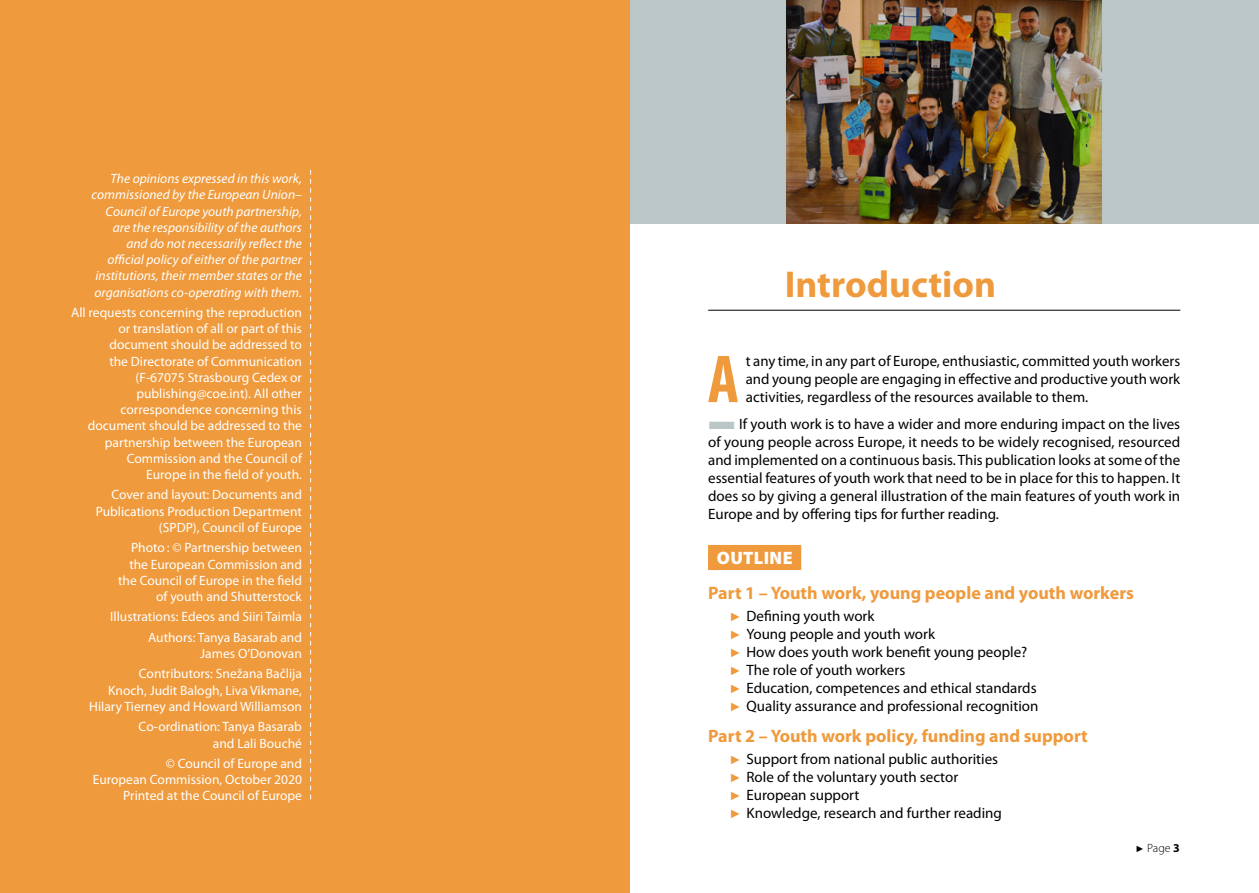
<style>
.page{position:relative;width:1259px;height:893px;background:#fff}
.page>*{position:absolute;margin:0;border:0;box-sizing:border-box;transform-origin:0 0}
.t1{font:700 condensed 68.4px "Myriad Pro";color:#ef9a3c}
.t2{font:700 37.5px "Myriad Pro";color:#ef9a3c}
.t3{font:700 18px "Myriad Pro";color:#ef9a3c}
.t4{font:900 18px "Myriad Pro";letter-spacing:.02em;color:#fff}
.t5{font:15px/18px "Myriad Pro";color:#000;text-align:justify}
.t6{font:13.5px/16.2px "Myriad Pro";color:#fff;text-align:right}
.t7{font:italic 13.5px/16.2px "Myriad Pro";color:#fff;text-align:right}
.t8{font:300 12px "Myriad Pro";color:#000}
.s1{color:#bac7c6}
.s2{font-family:"Arial";font-size:12px;color:#ef9a3c}
.s3{font-family:"Arial";font-weight:400;font-size:9px}
.s4{font-weight:700}
</style>
<div class="page">
<div style="left:629px;top:0;width:630px;height:223px;background:#bac7c6"></div>
<div style="left:0;top:0;width:629px;height:893px;background:#ef9a3c"></div>
<svg style="left:310px;top:170px;width:1px;height:629px"></svg>
<hr style="left:708px;top:310px;width:472px;height:1px;background:#000">
<div style="left:708px;top:546px;width:93px;height:24px;background:#ef9a3c"></div>
<div style="left:708px;top:545px;width:93px;height:24px;background:#ef9a3c"></div>
<img style="left:787px;top:0;width:314px;height:223px">
<p class="t7" style="left:92px;top:170px;width:212px">The opinions expressed in this work, commissioned by the European Union– Council of Europe youth partnership, are the responsibility of the authors and do not necessarily reflect the official policy of either of the partner institutions, their member states or the organisations co-operating with them.</p>
<p class="t6" style="left:71px;top:304px;width:232px">All requests concerning the reproduction or translation of all or part of this document should be addressed to<br>the Directorate of Communication (F-67075 Strasbourg Cedex or publishing@coe.int). All other correspondence concerning this document should be addressed to the partnership between the European Commission and the Council of<br>Europe in the field of youth.</p>
<p class="t6" style="left:96px;top:487px;width:208px">Cover and layout: Documents and<br>Publications Production Department (SPDP), Council of Europe</p>
<p class="t6" style="left:118px;top:539px;width:185px">Photo: © Partnership between the European Commission and the Council of Europe in the field of youth and Shutterstock</p>
<p class="t6" style="left:110px;top:606px;width:193px;line-height:20.4px">Illustrations: Edeos and Siiri Taimla<br>Authors: Tanya Basarab and</p>
<p class="t6" style="left:139px;top:643px;width:165px;line-height:20.4px">James O’Donovan<br>Contributors: Snežana Bačlija</p>
<p class="t6" style="left:89px;top:682px;width:214px">Knoch, Judit Balogh, Liva Vikmane,<br>Hilary Tierney and Howard Williamson</p>
<p class="t6" style="left:139px;top:718px;width:165px">Co-ordination: Tanya Basarab and Lali Bouché</p>
<p class="t6" style="left:93px;top:755px;width:210px">© Council of Europe and<br>European Commission, October 2020<br>Printed at the Council of Europe</p>
<h2 class="t2" style="left:784px;top:260px;width:213px">Introduction</h2>
<h1 class="t1" style="left:707px;top:337px;width:33px">A</h1>
<p class="t5" style="left:746px;top:352px;width:436px">t any time, in any part of Europe, enthusiastic, committed youth workers and young people are engaging in effective and productive youth work activities, regardless of the resources available to them.</p>
<p class="t5" style="left:708px;top:414px;width:474px"><span class="s1">■</span>If youth work is to have a wider and more enduring impact on the lives of young people across Europe, it needs to be widely recognised, resourced and implemented on a continuous basis. This publication looks at some of the essential features of youth work that need to be in place for this to happen. It does so by giving a general illustration of the main features of youth work in Europe and by offering tips for further reading.</p>
<p class="t4" style="left:717px;top:546px;width:77px">OUTLINE</p>
<p class="t3" style="left:708px;top:581px;width:427px">Part 1 – Youth work, young people and youth workers</p>
<p class="t5" style="left:729px;top:607px;width:310px;text-align:left"><span class="s2">►</span> Defining youth work<br><span class="s2">►</span> Young people and youth work<br><span class="s2">►</span> How does youth work benefit young people? <span class="s2">►</span> The role of youth workers<br><span class="s2">►</span> Education, competences and ethical standards <span class="s2">►</span> Quality assurance and professional recognition</p>
<p class="t3" style="left:708px;top:724px;width:381px">Part 2 – Youth work policy, funding and support</p>
<p class="t5" style="left:729px;top:750px;width:274px;text-align:left"><span class="s2">►</span> Support from national public authorities <span class="s2">►</span> Role of the voluntary youth sector<br><span class="s2">►</span> European support<br><span class="s2">►</span> Knowledge, research and further reading</p>
<p class="t8" style="left:1135px;top:841px;width:46px"><span class="s3">►</span> Page <span class="s4">3</span></p>
</div>
